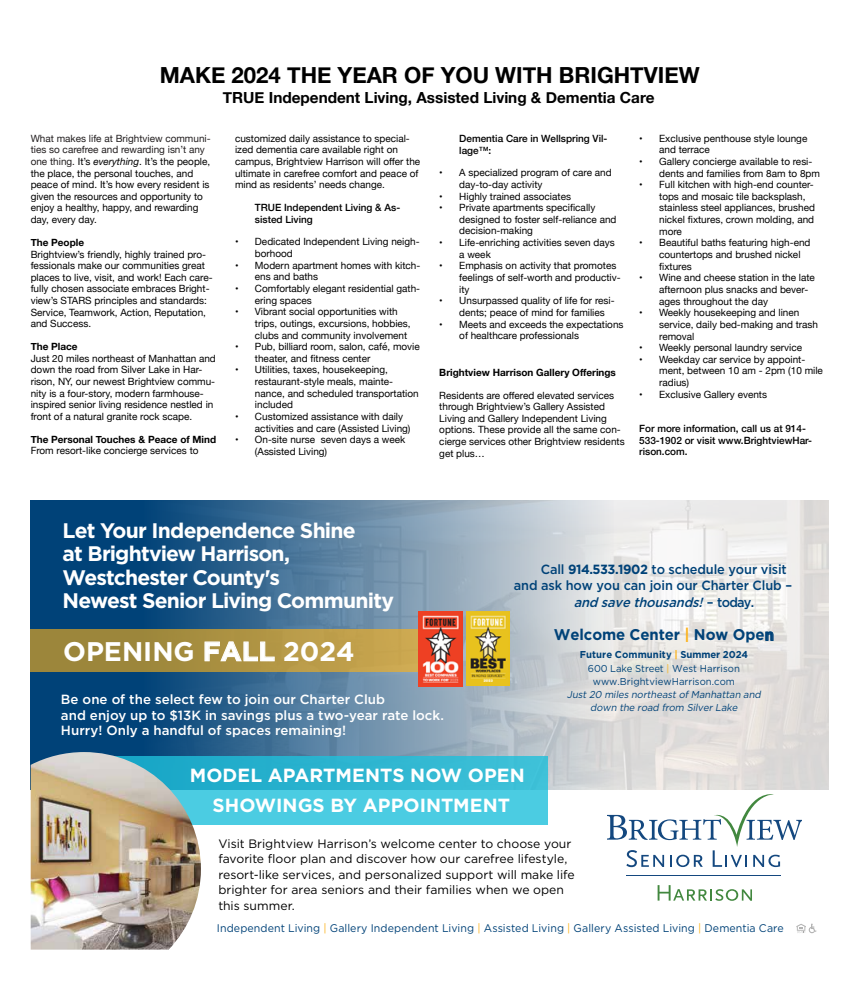
<style>
.page{position:relative;width:864px;height:1008px;background:#fff}
.page>*{position:absolute;margin:0;border:0;box-sizing:border-box;transform-origin:0 0}
.t1{font:700 26.9px "Gotham";color:#fff}
.t2{font:700 22.2px "Helvetica Neue";color:#000}
.t3{font:700 21.1px/23.3px "Gotham";letter-spacing:-.04em;color:#fff}
.t4{font:700 19px/29.9px "Gotham";color:#fff;text-align:center}
.t5{font:700 15.5px "Gotham";letter-spacing:-.005em;color:#004278;scale:.96 1}
.t6{font:700 15.3px "Helvetica Neue";color:#000}
.t7{font:500 13.3px/15.5px "Gotham";color:#fff}
.t8{font:500 13.3px "Gotham";letter-spacing:-.01em;color:#004278;scale:.96 1}
.t9{font:italic 500 13.3px "Gotham";color:#004278;scale:.96 1}
.t10{font:12.2px/15.5px "Gotham";color:#000}
.t11{font:11.1px "Gotham";letter-spacing:.005em;color:#004278;scale:.96 1}
.t12{font:10px/11.6px "Helvetica Neue";color:#000}
.t13{font:500 10px/11.6px "Helvetica Neue";color:#000}
.t14{font:700 10px "Helvetica Neue";color:#000}
.t15{font:10px/13.4px "Gotham";letter-spacing:.005em;color:#004278;text-align:center;scale:.96 1}
.t16{font:italic 10px/13.2px "Gotham";color:#004278;text-align:center;scale:.96 1}
.s1{color:#231f20}
.s2{font-style:italic}
.s3{font-weight:700}
.s4{font-style:normal}
.s5{color:#fcb116}
.s6{font-weight:700;color:#fcb116}
</style>
<div class="page">
<img style="left:614px;top:501px;width:215px;height:289px">
<svg style="left:31px;top:501px;width:583px;height:289px;background:#6287a4"></svg>
<svg style="left:201px;top:756px;width:347px;height:69px;background:#3dc1d9"></svg>
<img style="left:31px;top:752px;width:170px;height:198px">
<div style="left:31px;top:630px;width:398px;height:42px;background:linear-gradient(to right,#927f36,#cba850)"></div>
<svg style="left:658px;top:885px;width:94px;height:16px"></svg>
<svg style="left:608px;top:794px;width:194px;height:73px"></svg>
<hr style="left:626px;top:875px;width:155px;height:1px;background:#14487f">
<svg style="left:796px;top:924px;width:21px;height:9px"></svg>
<img style="left:466px;top:611px;width:44px;height:74px">
<img style="left:418px;top:611px;width:45px;height:76px">
<h2 class="t2" style="left:160px;top:58px;width:541px">MAKE 2024 THE YEAR OF YOU WITH BRIGHTVIEW</h2>
<h3 class="t6" style="left:223px;top:86px;width:433px">TRUE Independent Living, Assisted Living &amp; Dementia Care</h3>
<p class="t12" style="left:659px;top:133px;width:150px;text-indent:-20px">• Exclusive penthouse style lounge and terrace</p>
<p class="t12" style="left:659px;top:156px;width:162px;text-indent:-20px">• Gallery concierge available to resi&shy;dents and families from 8am to 8pm</p>
<p class="t12" style="left:659px;top:179px;width:157px;text-indent:-20px">• Full kitchen with high-end counter&shy;tops and mosaic tile backsplash, stainless steel appliances, brushed nickel fixtures, crown molding, and more</p>
<p class="t12" style="left:659px;top:238px;width:153px;text-indent:-20px">• Beautiful baths featuring high-end countertops and brushed nickel fixtures</p>
<p class="t12" style="left:659px;top:273px;width:157px;text-indent:-20px">• Wine and cheese station in the late afternoon plus snacks and bever&shy;ages throughout the day</p>
<p class="t12" style="left:659px;top:307px;width:160px;text-indent:-20px">• Weekly housekeeping and linen service, daily bed-making and trash removal</p>
<p class="t12" style="left:639px;top:342px;width:164px">• Weekly personal laundry service</p>
<p class="t12" style="left:659px;top:354px;width:165px;text-indent:-20px">• Weekday car service by appoint&shy;ment, between 10 am - 2pm (10 mile radius)</p>
<p class="t12" style="left:639px;top:389px;width:129px">• Exclusive Gallery events</p>
<p class="t13" style="left:639px;top:422px;width:174px">For more information, call us at 914-<br>533-1902 or visit www.BrightviewHar&shy;rison.com.</p>
<p class="t12" style="left:31px;top:133px;width:181px"><span class="s1">What makes life at Brightview communi&shy;ties so carefree and rewarding isn’t any one thing.</span> It’s <span class="s2">everything</span>. It’s the people, the place, the personal touches, and peace of mind. It’s how every resident is given the resources and opportunity to enjoy a healthy, happy, and rewarding day, every day.</p>
<p class="t14" style="left:31px;top:234px;width:55px">The People</p>
<p class="t12" style="left:31px;top:249px;width:183px">Brightview’s friendly, highly trained pro&shy;fessionals make our communities great places to live, visit, and work! Each care&shy;fully chosen associate embraces Bright&shy;view’s STARS principles and standards:<br>Service, Teamwork, Action, Reputation, and Success.</p>
<p class="t14" style="left:31px;top:339px;width:48px">The Place</p>
<p class="t12" style="left:31px;top:353px;width:187px">Just 20 miles northeast of Manhattan and down the road from Silver Lake in Har&shy;rison, NY, our newest Brightview commu&shy;nity is a four-story, modern farmhouse&shy;inspired senior living residence nestled in front of a natural granite rock scape.</p>
<p class="t14" style="left:31px;top:431px;width:187px">The Personal Touches &amp; Peace of Mind</p>
<p class="t12" style="left:31px;top:446px;width:169px">From resort-like concierge services to</p>
<p class="t13" style="left:459px;top:132px;width:150px">Dementia Care in Wellspring Vil&shy;lage™:</p>
<p class="t12" style="left:459px;top:167px;width:154px;text-indent:-20px">• A specialized program of care and day-to-day activity</p>
<p class="t12" style="left:439px;top:191px;width:133px">• Highly trained associates</p>
<p class="t12" style="left:459px;top:202px;width:159px;text-indent:-20px">• Private apartments specifically designed to foster self-reliance and decision-making</p>
<p class="t12" style="left:459px;top:237px;width:157px;text-indent:-20px">• Life-enriching activities seven days a week</p>
<p class="t12" style="left:459px;top:261px;width:163px;text-indent:-20px">• Emphasis on activity that promotes feelings of self-worth and productiv&shy;ity</p>
<p class="t12" style="left:459px;top:296px;width:157px;text-indent:-20px">• Unsurpassed quality of life for resi&shy;dents; peace of mind for families</p>
<p class="t12" style="left:459px;top:319px;width:166px;text-indent:-20px">• Meets and exceeds the expectations of healthcare professionals</p>
<p class="t14" style="left:439px;top:364px;width:178px">Brightview Harrison Gallery Offerings</p>
<p class="t12" style="left:439px;top:390px;width:187px">Residents are offered elevated services through Brightview’s Gallery Assisted Living and Gallery Independent Living options. These provide all the same con&shy;cierge services other Brightview residents get plus…</p>
<p class="t12" style="left:235px;top:133px;width:187px">customized daily assistance to special&shy;ized dementia care available right on campus, Brightview Harrison will offer the ultimate in carefree comfort and peace of mind as residents’ needs change.</p>
<p class="t13" style="left:255px;top:201px;width:147px">TRUE Independent Living &amp; As&shy;sisted Living</p>
<p class="t12" style="left:255px;top:237px;width:166px;text-indent:-20px">• Dedicated Independent Living neigh&shy;borhood</p>
<p class="t12" style="left:255px;top:260px;width:167px;text-indent:-20px">• Modern apartment homes with kitch&shy;ens and baths</p>
<p class="t12" style="left:255px;top:283px;width:167px;text-indent:-20px">• Comfortably elegant residential gath&shy;ering spaces</p>
<p class="t12" style="left:255px;top:306px;width:157px;text-indent:-20px">• Vibrant social opportunities with trips, outings, excursions, hobbies, clubs and community involvement</p>
<p class="t12" style="left:255px;top:341px;width:166px;text-indent:-20px">• Pub, billiard room, salon, café, movie theater, and fitness center</p>
<p class="t12" style="left:255px;top:365px;width:165px;text-indent:-20px">• Utilities, taxes, housekeeping, restaurant-style meals, mainte&shy;nance, and scheduled transportation included</p>
<p class="t12" style="left:255px;top:411px;width:157px;text-indent:-20px">• Customized assistance with daily activities and care (Assisted Living)</p>
<p class="t12" style="left:255px;top:435px;width:152px;text-indent:-20px">• On-site nurse seven days a week (Assisted Living)</p>
<h3 class="t3" style="left:63px;top:519px;width:333px">Let Your Independence Shine<br>at Brightview Harrison,<br>Westchester County's<br>Newest Senior Living Community</h3>
<h1 class="t1" style="left:63px;top:633px;width:293px">OPENING FALL 2024</h1>
<h3 class="t7" style="left:61px;top:691px;width:385px">Be one of the select few to join our Charter Club<br>and enjoy up to $13K in savings plus a two-year rate lock.<br>Hurry! Only a handful of spaces remaining!</h3>
<h3 class="t8" style="left:541px;top:560px;width:258px">Call <span class="s3">914.533.1902</span> to schedule your visit</h3>
<h3 class="t8" style="left:514px;top:577px;width:291px">and ask how you can join our Charter Club –</h3>
<h3 class="t9" style="left:574px;top:593px;width:190px">andsavethousands!<span class="s4">– t o d a y .</span></h3>
<h3 class="t5" style="left:554px;top:625px;width:231px">Welcome Center <span class="s5">|</span> Now Open</h3>
<p class="t15" style="left:580px;top:648px;width:177px"><span class="s3">Future Community</span> <span class="s6">|</span> <span class="s3">Summer 2024<br></span>600 Lake Street <span class="s5">|</span> West Harrison www.BrightviewHarrison.com</p>
<p class="t16" style="left:567px;top:688px;width:206px">Just20 miles northeastofManhattan and down the road from SilverLake</p>
<h3 class="t4" style="left:190px;top:760px;width:337px">MODEL APARTMENTS NOW OPEN<br>SHOWINGS BY APPOINTMENT</h3>
<p class="t10" style="left:218px;top:835px;width:358px">Visit Brightview Harrison’s welcome center to choose your favorite floor plan and discover how our carefree lifestyle, resort-like services, and personalized support will make life brighter for area seniors and their families when we open this summer.</p>
<p class="t11" style="left:217px;top:921px;width:592px">Independent Living <span class="s5">|</span> Gallery Independent Living <span class="s5">|</span> Assisted Living <span class="s5">|</span> Gallery Assisted Living <span class="s5">|</span> Dementia Care</p>
</div>
